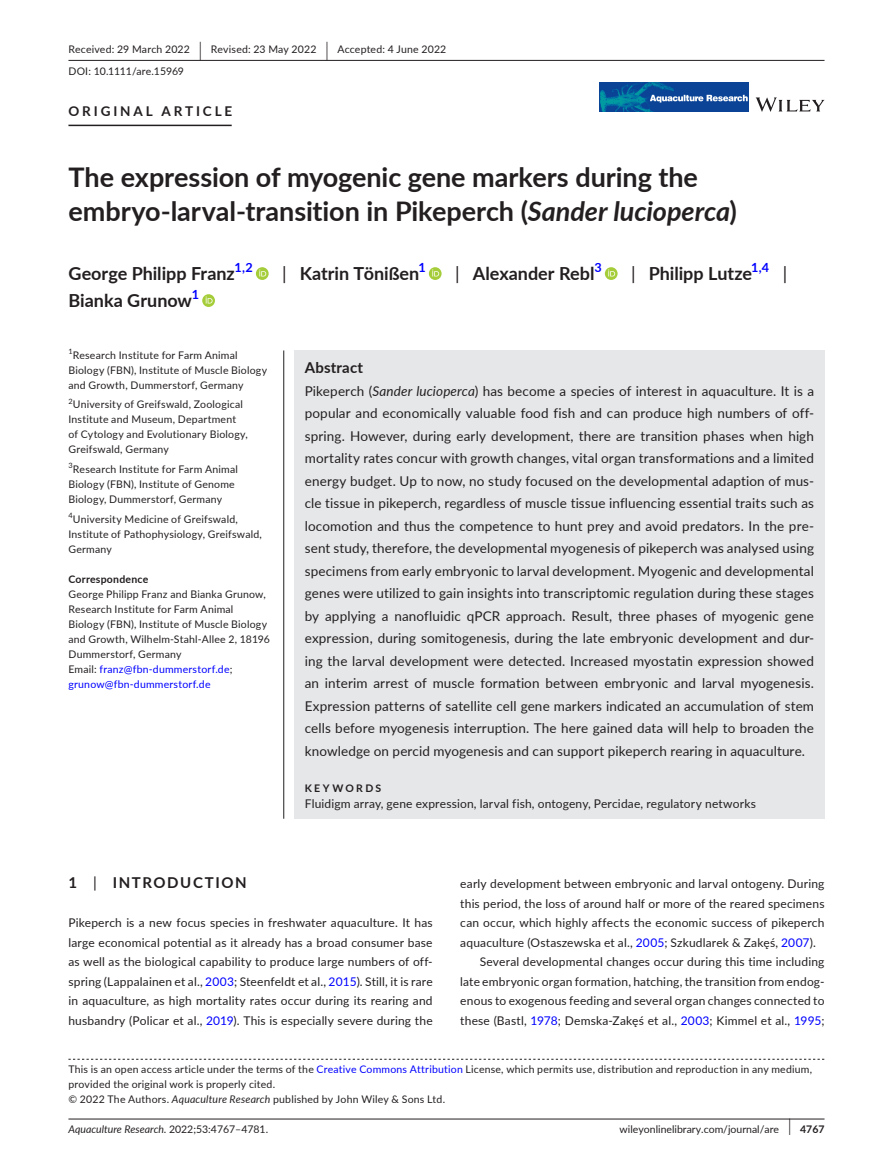
<style>
.page{position:relative;width:893px;height:1174px;background:#fff}
.page>*{position:absolute;margin:0;border:0;box-sizing:border-box;transform-origin:0 0}
.t1{font:700 27px/34.5px "Lato";letter-spacing:-.005em;color:#231f20}
.t2{font:700 18px "Lato";color:#231f20}
.t3{font:18px "Lato";color:#231f20}
.t4{font:700 15px "Lato";letter-spacing:.1em;color:#231f20}
.t5{font:700 15px "Lato";letter-spacing:.015em;color:#231f20}
.t6{font:13.5px/22.5px "Lato";letter-spacing:.01em;color:#231f20;text-align:justify}
.t7{font:700 13.5px "Lato";letter-spacing:.215em;color:#231f20}
.t8{font:700 12.6px "Lato";color:#00f}
.t9{font:12px/19.5px "Lato";letter-spacing:.015em;color:#231f20;text-align:justify}
.t10{font:10.5px/15px "Lato";letter-spacing:.02em;color:#231f20}
.t11{font:10.5px "Lato";color:#231f20}
.t12{font:italic 10.5px "Lato";color:#231f20}
.t13{font:700 10.5px "Lato";letter-spacing:.02em;color:#231f20}
.t14{font:700 10.5px "Lato";letter-spacing:.22em;color:#231f20}
.t15{font:7.35px "Lato";color:#231f20}
.s1{font-size:19.65px}
.s2{font-style:italic}
.s3{font-weight:400}
.s4{color:#00f}
.s5{font-style:normal}
.s6{font-size:17.4px}
.s7{font-weight:700}
</style>
<div class="page">
<hr style="left:68px;top:1118px;width:756px;height:1px;background:#231f20">
<svg style="left:756px;top:97px;width:68px;height:15px"></svg>
<img style="left:599px;top:82px;width:149px;height:30px">
<hr style="left:68px;top:60px;width:756px;height:1px;background:#231f20">
<hr style="left:68px;top:125px;width:164px;height:1px;background:#231f20">
<svg style="left:256px;top:267px;width:13px;height:13px"></svg>
<svg style="left:259px;top:269px;width:7px;height:7px"></svg>
<svg style="left:429px;top:267px;width:13px;height:13px"></svg>
<svg style="left:432px;top:269px;width:7px;height:7px"></svg>
<svg style="left:605px;top:267px;width:13px;height:13px"></svg>
<svg style="left:608px;top:269px;width:7px;height:7px"></svg>
<svg style="left:202px;top:294px;width:13px;height:13px"></svg>
<svg style="left:206px;top:296px;width:7px;height:7px"></svg>
<svg style="left:68px;top:1058px;width:756px;height:1px"></svg>
<div style="left:294px;top:350px;width:530px;height:468px;background:#e6e7e9"></div>
<hr style="left:283px;top:350px;width:1px;height:468px;background:#231f20">
<p class="t10" style="left:68px;top:38px;width:379px;line-height:21.8px">Received: 29 March 2022 <span class="s1">|</span> Revised: 23 May 2022 <span class="s1">|</span> Accepted: 4 June 2022<br>DOI: 10.1111/are.15969</p>
<p class="t7" style="left:68px;top:101px;width:165px">ORIGINAL ARTICLE</p>
<h1 class="t1" style="left:68px;top:159px;width:670px">The expression of myogenic gene markers during the embryo-larval-transition in Pikeperch (<span class="s2">Sander lucioperca</span>)</h1>
<h2 class="t2" style="left:68px;top:260px;width:168px">George Philipp Franz</h2>
<p class="t8" style="left:235px;top:258px;width:20px">1,2</p>
<h2 class="t2" style="left:282px;top:260px;width:139px"><span class="s3">|</span> Katrin Tönißen</h2>
<p class="t8" style="left:418px;top:258px;width:9px">1</p>
<h2 class="t2" style="left:455px;top:260px;width:141px"><span class="s3">|</span> Alexander Rebl</h2>
<p class="t8" style="left:594px;top:258px;width:9px">3</p>
<h2 class="t2" style="left:631px;top:260px;width:122px"><span class="s3">|</span> Philipp Lutze</h2>
<p class="t8" style="left:751px;top:258px;width:19px">1,4</p>
<h2 class="t3" style="left:783px;top:260px;width:6px">|</h2>
<h2 class="t2" style="left:68px;top:287px;width:125px">Bianka Grunow</h2>
<p class="t8" style="left:192px;top:285px;width:9px">1</p>
<p class="t15" style="left:68px;top:346px;width:6px">1</p>
<p class="t10" style="left:68px;top:347px;width:200px;text-indent:4px">Research Institute for Farm Animal<br>Biology (FBN), Institute of Muscle Biology and Growth, Dummerstorf, Germany</p>
<p class="t15" style="left:68px;top:396px;width:6px">2</p>
<p class="t10" style="left:68px;top:397px;width:181px;text-indent:4px">University of Greifswald, Zoological Institute and Museum, Department of Cytology and Evolutionary Biology, Greifswald, Germany</p>
<p class="t10" style="left:68px;top:461px;width:171px"><sup>3</sup>Research Institute for Farm Animal<br>Biology (FBN), Institute of Genome<br>Biology, Dummerstorf, Germany</p>
<p class="t10" style="left:68px;top:511px;width:195px"><sup>4</sup>University Medicine of Greifswald,<br>Institute of Pathophysiology, Greifswald,<br>Germany</p>
<p class="t13" style="left:68px;top:571px;width:81px">Correspondence</p>
<p class="t10" style="left:68px;top:586px;width:203px">George Philipp Franz and Bianka Grunow, Research Institute for Farm Animal Biology (FBN), Institute of Muscle Biology and Growth, Wilhelm-Stahl-Allee 2, 18196<br>Dummerstorf, Germany<br>Email: <span class="s4">franz@fbn-dummerstorf.de</span>; <span class="s4">grunow@fbn-dummerstorf.de</span></p>
<p class="t5" style="left:305px;top:356px;width:60px">Abstract</p>
<p class="t6" style="left:305px;top:379px;width:511px">Pikeperch (<span class="s2">Sander lucioperca</span>) has become a species of interest in aquaculture. It is a popular and economically valuable food fish and can produce high numbers of off&shy;spring. However, during early development, there are transition phases when high mortality rates concur with growth changes, vital organ transformations and a limited energy budget. Up to now, no study focused on the developmental adaption of mus&shy;cle tissue in pikeperch, regardless of muscle tissue influencing essential traits such as locomotion and thus the competence to hunt prey and avoid predators. In the pre&shy;sent study, therefore, the developmental myogenesis of pikeperch was analysed using specimens from early embryonic to larval development. Myogenic and developmental genes were utilized to gain insights into transcriptomic regulation during these stages by applying a nanofluidic qPCR approach. Result, three phases of myogenic gene expression, during somitogenesis, during the late embryonic development and dur&shy;ing the larval development were detected. Increased myostatin expression showed an interim arrest of muscle formation between embryonic and larval myogenesis.<br>Expression patterns of satellite cell gene markers indicated an accumulation of stem cells before myogenesis interruption. The here gained data will help to broaden the knowledge on percid myogenesis and can support pikeperch rearing in aquaculture.</p>
<p class="t14" style="left:305px;top:780px;width:78px">KEYWORDS</p>
<p class="t9" style="left:305px;top:793px;width:453px">Fluidigm array, gene expression, larval fish, ontogeny, Percidae, regulatory networks</p>
<p class="t4" style="left:68px;top:872px;width:180px">1 <span class="s3">|</span> INTRODUCTION</p>
<p class="t9" style="left:68px;top:912px;width:366px">Pikeperch is a new focus species in freshwater aquaculture. It has large economical potential as it already has a broad consumer base as well as the biological capability to produce large numbers of off&shy;spring (Lappalainen et al., <span class="s4">2003</span>; Steenfeldt et al., <span class="s4">2015</span>). Still, it is rare in aquaculture, as high mortality rates occur during its rearing and husbandry (Policar et al., <span class="s4">2019</span>). This is especially severe during the</p>
<p class="t9" style="left:460px;top:873px;width:366px">early development between embryonic and larval ontogeny. During</p>
<p class="t9" style="left:460px;top:893px;width:366px">this period, the loss of around half or more of the reared specimens</p>
<p class="t9" style="left:460px;top:912px;width:366px">can occur, which highly affects the economic success of pikeperch</p>
<p class="t9" style="left:460px;top:932px;width:357px">aquaculture (Ostaszewska et al., <span class="s4">2005</span>; Szkudlarek &amp; Zakęś, <span class="s4">2007</span>).</p>
<p class="t9" style="left:480px;top:951px;width:346px">Several developmental changes occur during this time including</p>
<p class="t9" style="left:460px;top:971px;width:366px">late embryonic organ formation, hatching, the transition from endog-</p>
<p class="t9" style="left:460px;top:990px;width:366px">enous to exogenous feeding and several organ changes connected to</p>
<p class="t9" style="left:460px;top:1010px;width:366px">these (Bastl, <span class="s4">1978</span>; Demska-Zakęś et al., <span class="s4">2003</span>; Kimmel et al., <span class="s4">1995</span>;</p>
<p class="t10" style="left:68px;top:1061px;width:745px">This is an open access article under the terms of the <span class="s4">Creative Commons Attribution</span> License, which permits use, distribution and reproduction in any medium, provided the original work is properly cited.<br>© 2022 The Authors. <span class="s2">Aquaculture Research</span> published by John Wiley &amp; Sons Ltd.</p>
<p class="t12" style="left:68px;top:1121px;width:201px">Aquaculture Research. <span class="s5">2022;53:4767–4781.</span></p>
<p class="t11" style="left:620px;top:1121px;width:206px">wileyonlinelibrary.com/journal/are <span class="s6">|</span> <span class="s7">4767</span></p>
</div>
